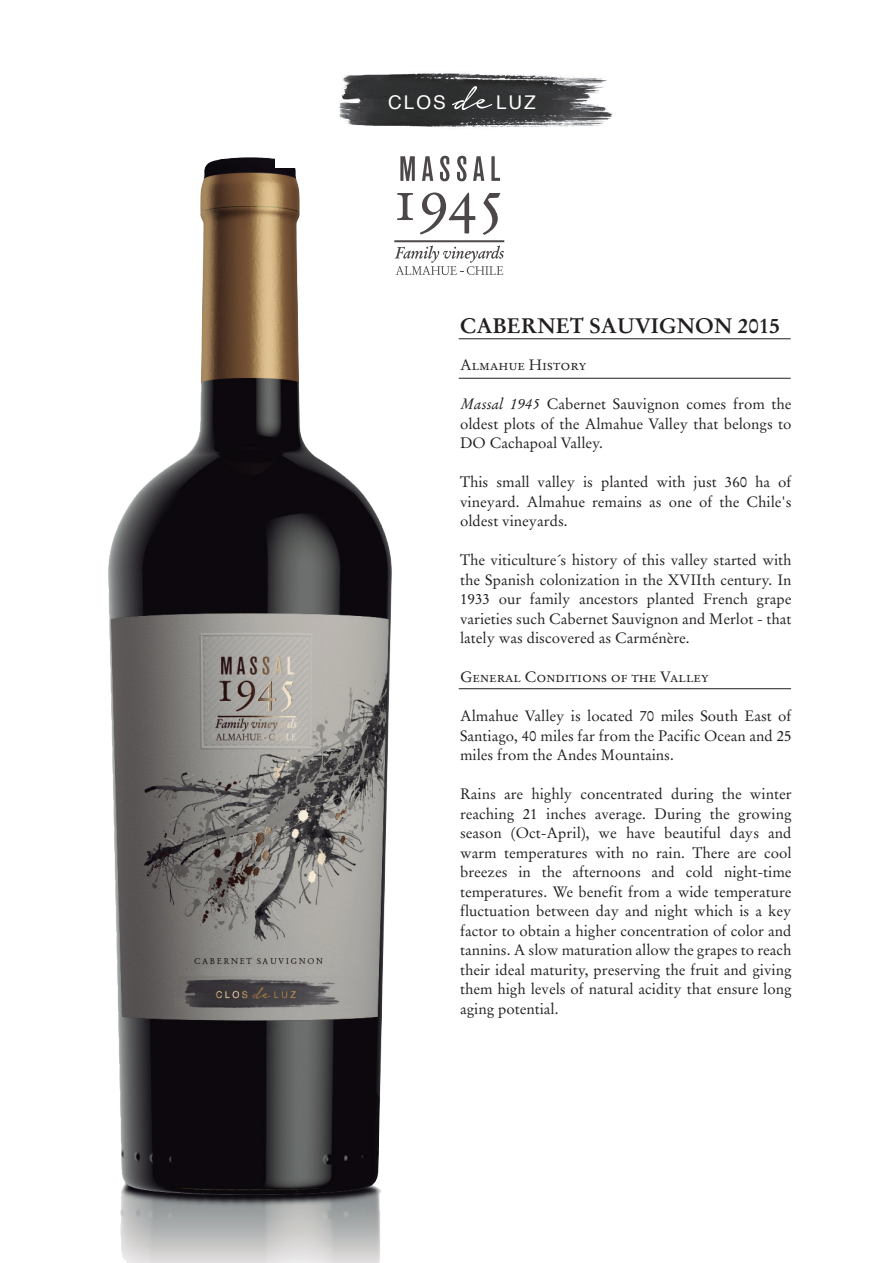
<style>
.page{position:relative;width:893px;height:1263px;background:#fff}
.page>*{position:absolute;margin:0;border:0;box-sizing:border-box;transform-origin:0 0}
.t1{font:700 21px "Stempel Garamond";color:#231f20}
.t2{font:18.9px "Helvetica";letter-spacing:.105em;color:#fff}
.t3{font:15px/19.5px "Stempel Garamond";color:#231f20;text-align:justify}
.t4{font:15px "Stempel Garamond Roman SC";color:#231f20}
.s1{font-style:italic}
</style>
<div class="page">
<img style="left:108px;top:157px;width:562px;height:1106px">
<hr style="left:459px;top:378px;width:332px;height:1px;background:#231f20">
<hr style="left:459px;top:688px;width:332px;height:1px;background:#231f20">
<hr style="left:459px;top:338px;width:332px;height:1px;background:#231f20">
<img style="left:276px;top:73px;width:377px;height:94px">
<svg style="left:452px;top:86px;width:40px;height:24px"></svg>
<svg style="left:400px;top:156px;width:15px;height:25px"></svg>
<svg style="left:422px;top:156px;width:11px;height:25px"></svg>
<svg style="left:440px;top:156px;width:10px;height:25px"></svg>
<svg style="left:457px;top:156px;width:10px;height:25px"></svg>
<svg style="left:473px;top:156px;width:11px;height:25px"></svg>
<svg style="left:491px;top:156px;width:9px;height:25px"></svg>
<svg style="left:394px;top:192px;width:110px;height:83px"></svg>
<p class="t2" style="left:388px;top:95px;width:59px">CLOS</p>
<p class="t2" style="left:496px;top:95px;width:41px">LUZ</p>
<h1 class="t1" style="left:460px;top:312px;width:321px">CABERNET SAUVIGNON 2015</h1>
<p class="t4" style="left:460px;top:356px;width:128px">Almahue History</p>
<p class="t3" style="left:460px;top:394px;width:333px"><span class="s1">Massal 1945</span> Cabernet Sauvignon comes from the oldest plots of the Almahue Valley that belongs to DO Cachapoal Valley.</p>
<p class="t3" style="left:460px;top:472px;width:333px">This small valley is planted with just 360 ha of vineyard. Almahue remains as one of the Chile's oldest vineyards.</p>
<p class="t3" style="left:460px;top:550px;width:333px">The viticulture´s history of this valley started with the Spanish colonization in the XVIIth century. In 1933 our family ancestors planted French grape varieties such Cabernet Sauvignon and Merlot - that lately was discovered as Carménère.</p>
<p class="t4" style="left:460px;top:668px;width:250px">General Conditions of the Valley</p>
<p class="t3" style="left:460px;top:706px;width:333px">Almahue Valley is located 70 miles South East of Santiago, 40 miles far from the Pacific Ocean and 25 miles from the Andes Mountains.</p>
<p class="t3" style="left:460px;top:784px;width:333px">Rains are highly concentrated during the winter reaching 21 inches average. During the growing season (Oct-April), we have beautiful days and warm temperatures with no rain. There are cool breezes in the afternoons and cold night-time temperatures. We benefit from a wide temperature fluctuation between day and night which is a key factor to obtain a higher concentration of color and tannins. A slow maturation allow the grapes to reach their ideal maturity, preserving the fruit and giving them high levels of natural acidity that ensure long aging potential.</p>
</div>
